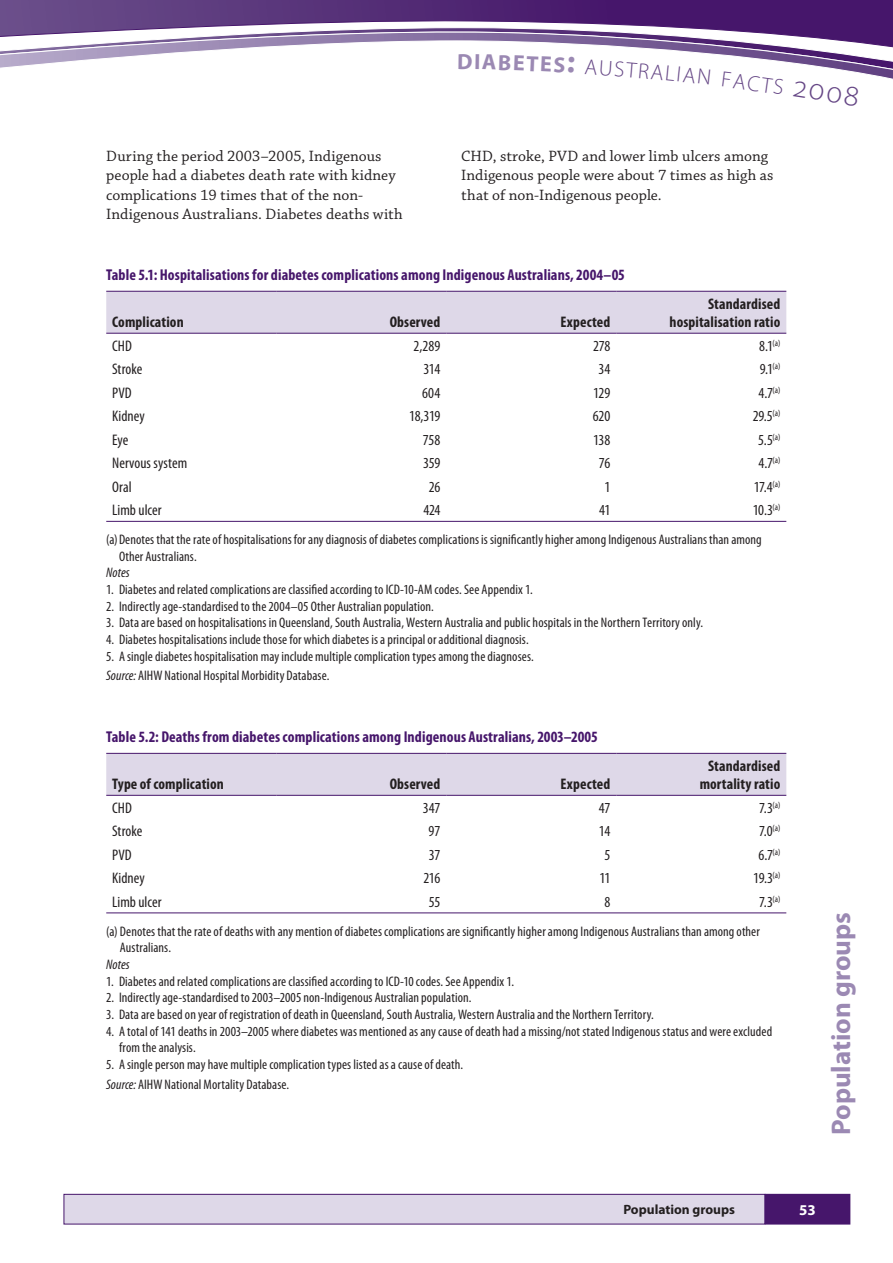
<style>
.page{position:relative;width:893px;height:1263px;background:#fff}
.page>*{position:absolute;margin:0;border:0;box-sizing:border-box;transform-origin:0 0}
.t1{font:700 27px "Myriad Pro";color:#9b89b3}
.t2{font:300 22.05px "Myriad Pro";color:#654685}
.t3{font:15.75px/19.5px "Chaparral Pro";letter-spacing:.005em;color:#231f20}
.t4{font:700 condensed 15.75px "Myriad Pro";letter-spacing:.005em;color:#46166b}
.t5{font:condensed 15.3px "Myriad Pro";color:#231f20}
.t6{font:700 condensed 15.3px/18.5px "Myriad Pro";letter-spacing:.01em;color:#231f20;text-align:right}
.t7{font:700 15px "Myriad Pro";color:#fff}
.t8{font:condensed 13.8px/16.6px "Myriad Pro";letter-spacing:.005em;color:#231f20}
.t9{font:italic condensed 13.8px "Myriad Pro";letter-spacing:.005em;color:#231f20}
.t10{font:700 13.5px "Myriad Pro";color:#231f20}
.s1{font-style:italic}
</style>
<div class="page">
<div style="left:64px;top:1194px;width:701px;height:30px;background:#ded8e8"></div>
<div style="left:64px;top:1194px;width:701px;height:30px;border:1px solid #46166b"></div>
<div style="left:765px;top:1194px;width:85px;height:30px;background:#46166b"></div>
<svg style="left:0;top:0;width:892px;height:18px;background:#522a75"></svg>
<svg style="left:0;top:18px;width:892px;height:8px;background:#6f4e8c"></svg>
<svg style="left:0;top:26px;width:892px;height:53px"></svg>
<div style="left:106px;top:292px;width:680px;height:41px;background:#ded8e8"></div>
<hr style="left:106px;top:291px;width:170px;height:1px;background:#46166b">
<hr style="left:106px;top:333px;width:170px;height:1px;background:#46166b">
<hr style="left:276px;top:291px;width:170px;height:1px;background:#46166b">
<hr style="left:276px;top:333px;width:170px;height:1px;background:#46166b">
<hr style="left:446px;top:291px;width:170px;height:1px;background:#46166b">
<hr style="left:446px;top:333px;width:170px;height:1px;background:#46166b">
<hr style="left:616px;top:291px;width:170px;height:1px;background:#46166b">
<hr style="left:616px;top:333px;width:170px;height:1px;background:#46166b">
<hr style="left:106px;top:521px;width:680px;height:1px;background:#46166b">
<div style="left:106px;top:754px;width:680px;height:41px;background:#ded8e8"></div>
<hr style="left:106px;top:753px;width:170px;height:1px;background:#46166b">
<hr style="left:106px;top:795px;width:170px;height:1px;background:#46166b">
<hr style="left:276px;top:753px;width:170px;height:1px;background:#46166b">
<hr style="left:276px;top:795px;width:170px;height:1px;background:#46166b">
<hr style="left:446px;top:753px;width:170px;height:1px;background:#46166b">
<hr style="left:446px;top:795px;width:170px;height:1px;background:#46166b">
<hr style="left:616px;top:753px;width:170px;height:1px;background:#46166b">
<hr style="left:616px;top:795px;width:170px;height:1px;background:#46166b">
<hr style="left:106px;top:913px;width:680px;height:1px;background:#46166b">
<svg style="left:459px;top:54px;width:116px;height:19px"></svg>
<svg style="left:585px;top:59px;width:79px;height:20px"></svg>
<svg style="left:722px;top:72px;width:9px;height:7px"></svg>
<h2 class="t2" style="left:666px;top:64px;width:48px;rotate:6deg">LIAN</h2>
<h2 class="t2" style="left:734px;top:72px;width:52px;rotate:8deg">ACTS</h2>
<p class="t3" style="left:106px;top:147px;width:298px">During the period 2003–2005, Indigenous people had a diabetes death rate with kidney complications 19 times that of the non-Indigenous Australians. Diabetes deaths with</p>
<p class="t3" style="left:461px;top:147px;width:314px">CHD, stroke, PVD and lower limb ulcers among<br>Indigenous people were about 7 times as high as that of non-Indigenous people.</p>
<p class="t4" style="left:106px;top:269px;width:520px">Table 5.1: Hospitalisations for diabetes complications among Indigenous Australians, 2004–05</p>
<p class="t6" style="left:112px;top:314px;width:73px">Complication</p>
<p class="t6" style="left:390px;top:314px;width:52px">Observed</p>
<p class="t6" style="left:561px;top:314px;width:51px">Expected</p>
<p class="t6" style="left:670px;top:296px;width:112px">Standardised hospitalisation ratio</p>
<p class="t5" style="left:112px;top:340px;width:21px">CHD</p>
<p class="t5" style="left:414px;top:340px;width:28px">2,289</p>
<p class="t5" style="left:593px;top:340px;width:19px">278</p>
<p class="t5" style="left:759px;top:340px;width:23px">8.1<sup>(a)</sup></p>
<p class="t5" style="left:112px;top:363px;width:32px">Stroke</p>
<p class="t5" style="left:423px;top:363px;width:18px">314</p>
<p class="t5" style="left:598px;top:363px;width:13px">34</p>
<p class="t5" style="left:760px;top:363px;width:22px">9.1<sup>(a)</sup></p>
<p class="t5" style="left:112px;top:387px;width:21px">PVD</p>
<p class="t5" style="left:422px;top:387px;width:20px">604</p>
<p class="t5" style="left:593px;top:387px;width:19px">129</p>
<p class="t5" style="left:758px;top:387px;width:23px">4.7<sup>(a)</sup></p>
<p class="t5" style="left:112px;top:410px;width:34px">Kidney</p>
<p class="t5" style="left:409px;top:410px;width:33px">18,319</p>
<p class="t5" style="left:593px;top:410px;width:19px">620</p>
<p class="t5" style="left:753px;top:410px;width:29px">29.5<sup>(a)</sup></p>
<p class="t5" style="left:112px;top:434px;width:18px">Eye</p>
<p class="t5" style="left:423px;top:434px;width:19px">758</p>
<p class="t5" style="left:593px;top:434px;width:19px">138</p>
<p class="t5" style="left:758px;top:434px;width:24px">5.5<sup>(a)</sup></p>
<p class="t5" style="left:112px;top:457px;width:76px">Nervous system</p>
<p class="t5" style="left:423px;top:457px;width:19px">359</p>
<p class="t5" style="left:599px;top:457px;width:13px">76</p>
<p class="t5" style="left:758px;top:457px;width:23px">4.7<sup>(a)</sup></p>
<p class="t5" style="left:112px;top:481px;width:21px">Oral</p>
<p class="t5" style="left:429px;top:481px;width:13px">26</p>
<p class="t5" style="left:604px;top:481px;width:7px">1</p>
<p class="t5" style="left:754px;top:481px;width:28px">17.4<sup>(a)</sup></p>
<p class="t5" style="left:112px;top:504px;width:51px">Limb ulcer</p>
<p class="t5" style="left:423px;top:504px;width:18px">424</p>
<p class="t5" style="left:599px;top:504px;width:13px">41</p>
<p class="t5" style="left:753px;top:504px;width:29px">10.3<sup>(a)</sup></p>
<p class="t8" style="left:119px;top:533px;width:644px;text-indent:-13px">(a) Denotes that the rate of hospitalisations for any diagnosis of diabetes complications is significantly higher among Indigenous Australians than among<br>Other Australians.</p>
<p class="t9" style="left:106px;top:568px;width:25px">Notes</p>
<p class="t8" style="left:106px;top:583px;width:428px">1. Diabetes and related complications are classified according to ICD-10-AM codes. See Appendix 1.</p>
<p class="t8" style="left:106px;top:599px;width:329px">2. Indirectly age-standardised to the 2004–05 Other Australian population.</p>
<p class="t8" style="left:106px;top:616px;width:598px">3. Data are based on hospitalisations in Queensland, South Australia, Western Australia and public hospitals in the Northern Territory only.</p>
<p class="t8" style="left:106px;top:633px;width:424px">4. Diabetes hospitalisations include those for which diabetes is a principal or additional diagnosis.</p>
<p class="t8" style="left:106px;top:648px;width:429px;line-height:19.6px">5. A single diabetes hospitalisation may include multiple complication types among the diagnoses.<br><span class="s1">Source:</span> AIHW National Hospital Morbidity Database.</p>
<p class="t4" style="left:106px;top:731px;width:493px">Table 5.2: Deaths from diabetes complications among Indigenous Australians, 2003–2005</p>
<p class="t6" style="left:112px;top:777px;width:113px">Type of complication</p>
<p class="t6" style="left:390px;top:777px;width:52px">Observed</p>
<p class="t6" style="left:561px;top:777px;width:51px">Expected</p>
<p class="t6" style="left:700px;top:758px;width:82px;text-align:center">Standardised mortality ratio</p>
<p class="t5" style="left:112px;top:802px;width:21px">CHD</p>
<p class="t5" style="left:423px;top:802px;width:19px">347</p>
<p class="t5" style="left:599px;top:802px;width:13px">47</p>
<p class="t5" style="left:759px;top:802px;width:23px">7.3<sup>(a)</sup></p>
<p class="t5" style="left:112px;top:825px;width:32px">Stroke</p>
<p class="t5" style="left:429px;top:825px;width:13px">97</p>
<p class="t5" style="left:599px;top:825px;width:13px">14</p>
<p class="t5" style="left:759px;top:825px;width:23px">7.0<sup>(a)</sup></p>
<p class="t5" style="left:112px;top:849px;width:21px">PVD</p>
<p class="t5" style="left:429px;top:849px;width:13px">37</p>
<p class="t5" style="left:604px;top:849px;width:7px">5</p>
<p class="t5" style="left:758px;top:849px;width:23px">6.7<sup>(a)</sup></p>
<p class="t5" style="left:112px;top:873px;width:34px">Kidney</p>
<p class="t5" style="left:423px;top:873px;width:18px">216</p>
<p class="t5" style="left:599px;top:873px;width:13px">11</p>
<p class="t5" style="left:753px;top:873px;width:29px">19.3<sup>(a)</sup></p>
<p class="t5" style="left:112px;top:896px;width:51px">Limb ulcer</p>
<p class="t5" style="left:429px;top:896px;width:13px">55</p>
<p class="t5" style="left:604px;top:896px;width:7px">8</p>
<p class="t5" style="left:759px;top:896px;width:23px">7.3<sup>(a)</sup></p>
<p class="t8" style="left:120px;top:924px;width:641px;text-indent:-14px">(a) Denotes that the rate of deaths with any mention of diabetes complications are significantly higher among Indigenous Australians than among other<br>Australians.</p>
<p class="t9" style="left:106px;top:959px;width:25px">Notes</p>
<p class="t8" style="left:106px;top:974px;width:409px">1. Diabetes and related complications are classified according to ICD-10 codes. See Appendix 1.</p>
<p class="t8" style="left:106px;top:991px;width:367px">2. Indirectly age-standardised to 2003–2005 non-Indigenous Australian population.</p>
<p class="t8" style="left:106px;top:1007px;width:549px">3. Data are based on year of registration of death in Queensland, South Australia, Western Australia and the Northern Territory.</p>
<p class="t8" style="left:119px;top:1024px;width:655px;text-indent:-13px">4. A total of 141 deaths in 2003–2005 where diabetes was mentioned as any cause of death had a missing/not stated Indigenous status and were excluded from the analysis.</p>
<p class="t8" style="left:106px;top:1056px;width:358px;line-height:19.6px">5. A single person may have multiple complication types listed as a cause of death.<br><span class="s1">Source:</span> AIHW National Mortality Database.</p>
<h1 class="t1" style="left:831px;top:1135px;width:225px;rotate:-90deg">Population groups</h1>
<p class="t10" style="left:623px;top:1205px;width:113px">Population groups</p>
<p class="t7" style="left:799px;top:1204px;width:18px">53</p>
</div>
